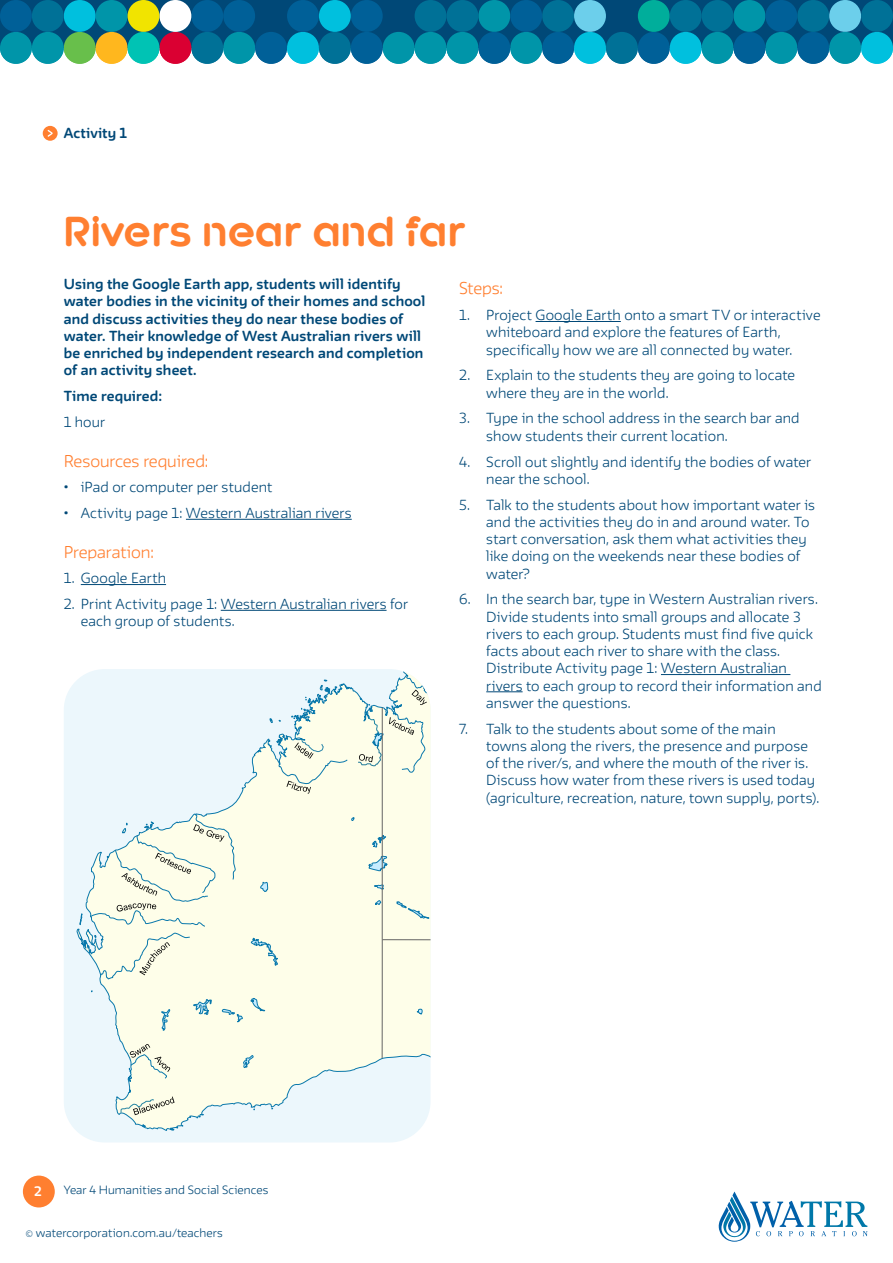
<style>
.page{position:relative;width:893px;height:1263px;background:#fff}
.page>*{position:absolute;margin:0;border:0;box-sizing:border-box;transform-origin:0 0}
.WC_Headline{font:700 39px "FWT Kroppen Round";color:#ff7f30}
.WC_Subhead_O{font:300 15px "FWT Irma Round";letter-spacing:-.005em;color:#ff7f30}
.WC_Body_bold{font:300 12.75px/17.2px "FWT Irma Round";letter-spacing:.015em;color:#004877}
.WC_Body_bold-2{font:700 12.75px/17.2px "FWT Irma Round";letter-spacing:.015em;color:#004877}
.WC_Header{font:700 12.75px "FWT Irma Round";color:#004877}
.Circle_number{font:700 12px "FWT Irma Round";color:#fff}
.WC_Footer{font:300 10.5px "FWT Irma Round";letter-spacing:.01em;color:#004877}
</style>
<div class="page">
<svg style="left:719px;top:1191px;width:148px;height:51px"></svg>
<div style="left:0;top:0;width:893px;height:48px;background:#004877"></div>
<div style="left:223px;top:32px;width:32px;height:32px;background:#0095a9;border-radius:50%"></div>
<div style="left:287px;top:32px;width:32px;height:32px;background:#00c0de;border-radius:50%"></div>
<div style="left:319px;top:32px;width:32px;height:32px;background:#007197;border-radius:50%"></div>
<div style="left:255px;top:32px;width:32px;height:32px;background:#006098;border-radius:50%"></div>
<div style="left:191px;top:32px;width:32px;height:32px;background:#007197;border-radius:50%"></div>
<div style="left:351px;top:0;width:32px;height:32px;background:#006098;border-radius:50%"></div>
<div style="left:287px;top:0;width:32px;height:32px;background:#006098;border-radius:50%"></div>
<div style="left:191px;top:0;width:32px;height:32px;background:#006098;border-radius:50%"></div>
<div style="left:223px;top:0;width:32px;height:32px;background:#006098;border-radius:50%"></div>
<div style="left:319px;top:0;width:32px;height:32px;background:#00c0de;border-radius:50%"></div>
<div style="left:64px;top:32px;width:32px;height:32px;background:#68bf4b;border-radius:50%"></div>
<div style="left:64px;top:0;width:32px;height:32px;background:#00c0de;border-radius:50%"></div>
<div style="left:0;top:32px;width:32px;height:32px;background:#0095a9;border-radius:50%"></div>
<div style="left:383px;top:32px;width:32px;height:32px;background:#0095a9;border-radius:50%"></div>
<div style="left:32px;top:32px;width:32px;height:32px;background:#0095a9;border-radius:50%"></div>
<div style="left:32px;top:0;width:32px;height:32px;background:#007197;border-radius:50%"></div>
<div style="left:0;top:0;width:32px;height:32px;background:#006098;border-radius:50%"></div>
<div style="left:351px;top:32px;width:32px;height:32px;background:#006098;border-radius:50%"></div>
<div style="left:96px;top:0;width:32px;height:32px;background:#0095a9;border-radius:50%"></div>
<div style="left:159px;top:32px;width:32px;height:32px;background:#da0032;border-radius:50%"></div>
<div style="left:96px;top:32px;width:32px;height:32px;background:#ffb71e;border-radius:50%"></div>
<div style="left:159px;top:0;width:32px;height:32px;background:#fff;border-radius:50%"></div>
<div style="left:128px;top:0;width:31px;height:32px;background:#f1e400;border-radius:50%"></div>
<div style="left:128px;top:32px;width:31px;height:32px;background:#00c3b4;border-radius:50%"></div>
<div style="left:415px;top:0;width:31px;height:32px;background:#007197;border-radius:50%"></div>
<div style="left:415px;top:32px;width:31px;height:32px;background:#0095a9;border-radius:50%"></div>
<div style="left:638px;top:32px;width:32px;height:32px;background:#006098;border-radius:50%"></div>
<div style="left:510px;top:32px;width:32px;height:32px;background:#0095a9;border-radius:50%"></div>
<div style="left:542px;top:32px;width:32px;height:32px;background:#006098;border-radius:50%"></div>
<div style="left:478px;top:0;width:32px;height:32px;background:#0095a9;border-radius:50%"></div>
<div style="left:446px;top:32px;width:32px;height:32px;background:#0095a9;border-radius:50%"></div>
<div style="left:478px;top:32px;width:32px;height:32px;background:#006098;border-radius:50%"></div>
<div style="left:542px;top:0;width:32px;height:32px;background:#007197;border-radius:50%"></div>
<div style="left:574px;top:0;width:32px;height:32px;background:#6ccfeb;border-radius:50%"></div>
<div style="left:510px;top:0;width:32px;height:32px;background:#006098;border-radius:50%"></div>
<div style="left:446px;top:0;width:32px;height:32px;background:#007197;border-radius:50%"></div>
<div style="left:574px;top:32px;width:32px;height:32px;background:#00c0de;border-radius:50%"></div>
<div style="left:606px;top:32px;width:32px;height:32px;background:#007197;border-radius:50%"></div>
<div style="left:638px;top:0;width:32px;height:32px;background:#00ae9b;border-radius:50%"></div>
<div style="left:670px;top:0;width:32px;height:32px;background:#007197;border-radius:50%"></div>
<div style="left:670px;top:32px;width:32px;height:32px;background:#00c0de;border-radius:50%"></div>
<div style="left:765px;top:32px;width:32px;height:32px;background:#0095a9;border-radius:50%"></div>
<div style="left:797px;top:32px;width:32px;height:32px;background:#006098;border-radius:50%"></div>
<div style="left:733px;top:0;width:32px;height:32px;background:#0095a9;border-radius:50%"></div>
<div style="left:702px;top:32px;width:31px;height:32px;background:#0095a9;border-radius:50%"></div>
<div style="left:733px;top:32px;width:32px;height:32px;background:#006098;border-radius:50%"></div>
<div style="left:797px;top:0;width:32px;height:32px;background:#007197;border-radius:50%"></div>
<div style="left:829px;top:0;width:32px;height:32px;background:#6ccfeb;border-radius:50%"></div>
<div style="left:765px;top:0;width:32px;height:32px;background:#006098;border-radius:50%"></div>
<div style="left:702px;top:0;width:31px;height:32px;background:#007197;border-radius:50%"></div>
<div style="left:861px;top:32px;width:32px;height:32px;background:#00c0de;border-radius:50%"></div>
<div style="left:861px;top:0;width:32px;height:32px;background:#007197;border-radius:50%"></div>
<div style="left:829px;top:32px;width:32px;height:32px;background:#0095a9;border-radius:50%"></div>
<div style="left:23px;top:1175px;width:32px;height:32px;background:#ff7f30;border-radius:50%"></div>
<svg style="left:43px;top:126px;width:15px;height:15px"></svg>
<hr style="left:186px;top:519px;width:166px;height:1px;background:#004877">
<hr style="left:81px;top:584px;width:85px;height:1px;background:#004877">
<hr style="left:221px;top:610px;width:166px;height:1px;background:#004877">
<hr style="left:536px;top:321px;width:85px;height:1px;background:#004877">
<hr style="left:661px;top:674px;width:129px;height:1px;background:#004877">
<hr style="left:486px;top:691px;width:37px;height:1px;background:#004877">
<div style="left:64px;top:669px;width:367px;height:473px;background:#ecf7fc;border-radius:41px"></div>
<svg style="left:81px;top:674px;width:347px;height:468px"></svg>
<svg style="left:77px;top:913px;width:7px;height:30px"></svg>
<svg style="left:90px;top:671px;width:341px;height:444px"></svg>
<p class="WC_Header" style="left:64px;top:122px;width:65px">Activity 1</p>
<p class="WC_Headline" style="left:64px;top:210px;width:404px">Rivers near and far</p>
<p class="WC_Body_bold-2" style="left:64px;top:275px;width:363px">Using the Google Earth app, students will identify water bodies in the vicinity of their homes and school and discuss activities they do near these bodies of water. Their knowledge of West Australian rivers will be enriched by independent research and completion of an activity sheet.</p>
<p class="WC_Body_bold-2" style="left:64px;top:387px;width:100px">Time required:</p>
<p class="WC_Body_bold" style="left:64px;top:412px;width:43px">1 hour</p>
<p class="WC_Subhead_O" style="left:64px;top:448px;width:146px">Resources required:</p>
<p class="WC_Body_bold" style="left:64px;top:478px;width:210px">• iPad or computer per student</p>
<p class="WC_Body_bold" style="left:64px;top:503px;width:289px">• Activity page 1: Western Australian rivers</p>
<p class="WC_Subhead_O" style="left:64px;top:539px;width:92px">Preparation:</p>
<p class="WC_Body_bold" style="left:64px;top:569px;width:104px">1. Google Earth</p>
<p class="WC_Body_bold" style="left:81px;top:594px;width:329px;text-indent:-17px">2. Print Activity page 1: Western Australian rivers for each group of students.</p>
<p class="WC_Subhead_O" style="left:459px;top:276px;width:45px">Steps:</p>
<p class="WC_Body_bold" style="left:486px;top:306px;width:336px;text-indent:-27px">1. Project Google Earth onto a smart TV or interactive whiteboard and explore the features of Earth, specifically how we are all connected by water.</p>
<p class="WC_Body_bold" style="left:486px;top:366px;width:310px;text-indent:-27px">2. Explain to the students they are going to locate where they are in the world.</p>
<p class="WC_Body_bold" style="left:486px;top:409px;width:315px;text-indent:-27px">3. Type in the school address in the search bar and show students their current location.</p>
<p class="WC_Body_bold" style="left:486px;top:452px;width:326px;text-indent:-27px">4. Scroll out slightly and identify the bodies of water near the school.</p>
<p class="WC_Body_bold" style="left:486px;top:495px;width:330px;text-indent:-27px">5. Talk to the students about how important water is and the activities they do in and around water. To start conversation, ask them what activities they like doing on the weekends near these bodies of water?</p>
<p class="WC_Body_bold" style="left:486px;top:590px;width:337px;text-indent:-27px">6. In the search bar, type in Western Australian rivers.<br>Divide students into small groups and allocate 3 rivers to each group. Students must find five quick facts about each river to share with the class.<br>Distribute Activity page 1: Western Australian rivers to each group to record their information and answer the questions.</p>
<p class="WC_Body_bold" style="left:486px;top:719px;width:334px;text-indent:-27px">7. Talk to the students about some of the main towns along the rivers, the presence and purpose of the river/s, and where the mouth of the river is.<br>Discuss how water from these rivers is used today (agriculture, recreation, nature, town supply, ports).</p>
<p class="Circle_number" style="left:34px;top:1182px;width:9px">2</p>
<p class="WC_Footer" style="left:64px;top:1182px;width:206px">Year 4 Humanities and Social Sciences</p>
<p class="WC_Footer" style="left:26px;top:1225px;width:199px">© watercorporation.com.au/teachers</p>
</div>
